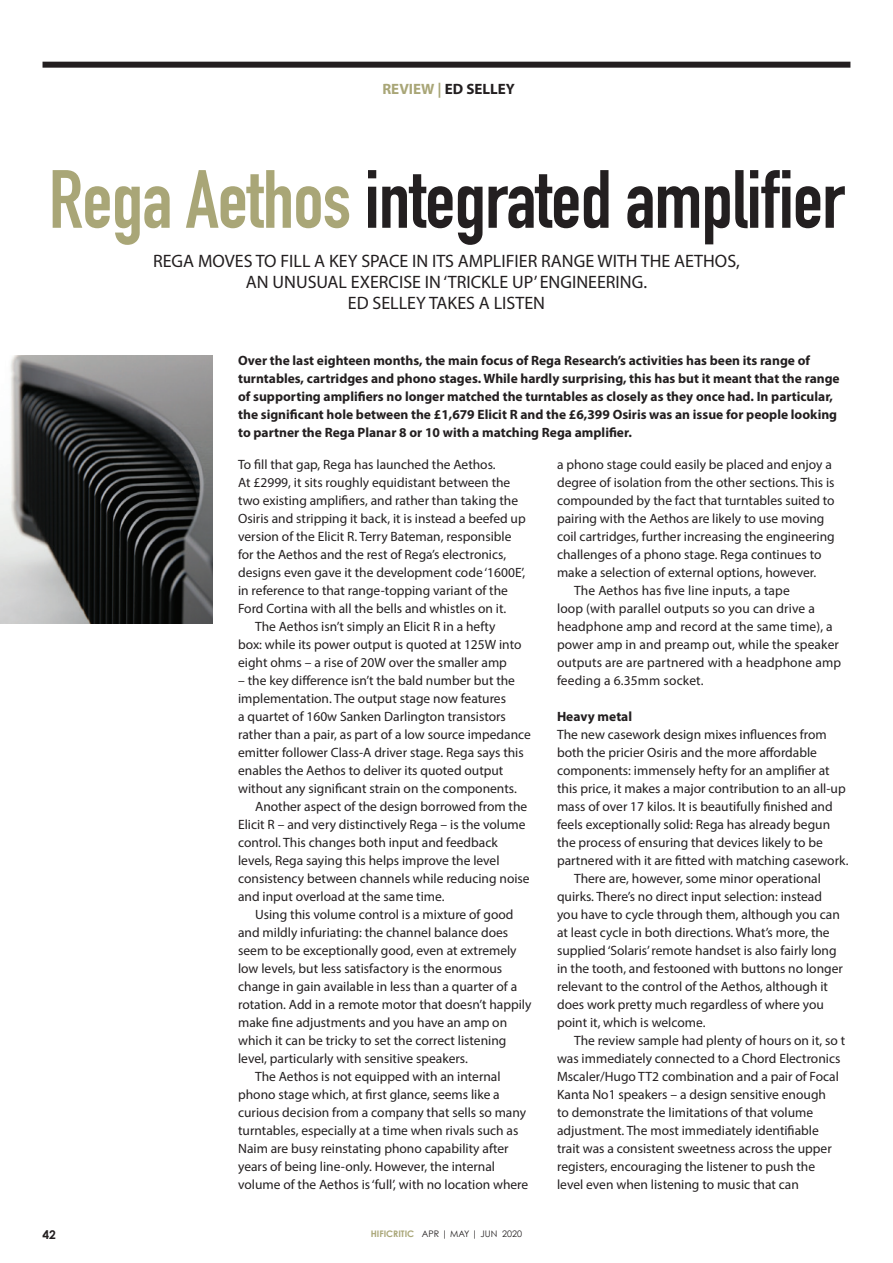
<style>
.page{position:relative;width:893px;height:1263px;background:#fff}
.page>*{position:absolute;margin:0;border:0;box-sizing:border-box;transform-origin:0 0}
.Body_text_AGP{font:700 81px "DIN Condensed";letter-spacing:-.01em;color:#231f20}
._2020_body_copy{font:18px "Myriad Pro";color:#231f20}
.heading_3{font:700 15px "Myriad Pro";color:#231f20}
._2020_body_copy-2{font:13.5px/18px "Myriad Pro";color:#231f20}
._2020_body_copy-3{font:700 13.5px/18px "Myriad Pro";color:#231f20}
.t1{font:700 12px "Century Gothic";color:#231f20}
.t2{font:9px "Century Gothic";color:#231f20}
.s1{color:#a9a677}
.s2{font-weight:700;color:#a9a677}
</style>
<div class="page">
<div style="left:43px;top:62px;width:807px;height:6px;background:#231f20"></div>
<img style="left:0;top:355px;width:213px;height:269px">
<p class="heading_3" style="left:382px;top:79px;width:134px"><span class="s1">REVIEW |</span> ED SELLEY</p>
<p class="Body_text_AGP" style="left:49px;top:152px;width:797px"><span class="s1">Rega Aethos</span> integrated amplifier</p>
<p class="_2020_body_copy" style="left:153px;top:250px;width:588px">REGA MOVES TO FILL A KEY SPACE IN ITS AMPLIFIER RANGE WITH THE AETHOS,</p>
<p class="_2020_body_copy" style="left:246px;top:271px;width:403px">AN UNUSUAL EXERCISE IN ‘TRICKLE UP’ ENGINEERING.</p>
<p class="_2020_body_copy" style="left:348px;top:292px;width:199px">ED SELLEY TAKES A LISTEN</p>
<p class="_2020_body_copy-3" style="left:238px;top:351px;width:603px">Over the last eighteen months, the main focus of Rega Research’s activities has been its range of turntables, cartridges and phono stages. While hardly surprising, this has but it meant that the range of supporting amplifiers no longer matched the turntables as closely as they once had. In particular, the significant hole between the £1,679 Elicit R and the £6,399 Osiris was an issue for people looking to partner the Rega Planar 8 or 10 with a matching Rega amplifier.</p>
<p class="_2020_body_copy-2" style="left:238px;top:456px;width:289px">To fill that gap, Rega has launched the Aethos.<br>At £2999, it sits roughly equidistant between the two existing amplifiers, and rather than taking the Osiris and stripping it back, it is instead a beefed up version of the Elicit R. Terry Bateman, responsible for the Aethos and the rest of Rega’s electronics, designs even gave it the development code ‘1600E’, in reference to that range-topping variant of the Ford Cortina with all the bells and whistles on it.</p>
<p class="_2020_body_copy-2" style="left:238px;top:618px;width:285px;text-indent:17px">The Aethos isn’t simply an Elicit R in a hefty box: while its power output is quoted at 125W into eight ohms – a rise of 20W over the smaller amp</p>
<p class="_2020_body_copy-2" style="left:238px;top:672px;width:294px">– the key difference isn’t the bald number but the implementation. The output stage now features<br>a quartet of 160w Sanken Darlington transistors rather than a pair, as part of a low source impedance emitter follower Class-A driver stage. Rega says this enables the Aethos to deliver its quoted output without any significant strain on the components.</p>
<p class="_2020_body_copy-2" style="left:238px;top:798px;width:293px;text-indent:17px">Another aspect of the design borrowed from the Elicit R – and very distinctively Rega – is the volume control. This changes both input and feedback levels, Rega saying this helps improve the level consistency between channels while reducing noise and input overload at the same time.</p>
<p class="_2020_body_copy-2" style="left:238px;top:906px;width:295px;text-indent:17px">Using this volume control is a mixture of good and mildly infuriating: the channel balance does seem to be exceptionally good, even at extremely low levels, but less satisfactory is the enormous change in gain available in less than a quarter of a rotation. Add in a remote motor that doesn’t happily make fine adjustments and you have an amp on which it can be tricky to set the correct listening level, particularly with sensitive speakers.</p>
<p class="_2020_body_copy-2" style="left:238px;top:1068px;width:292px;text-indent:17px">The Aethos is not equipped with an internal phono stage which, at first glance, seems like a curious decision from a company that sells so many turntables, especially at a time when rivals such as Naim are busy reinstating phono capability after years of being line-only. However, the internal volume of the Aethos is ‘full’, with no location where</p>
<p class="t1" style="left:43px;top:1227px;width:15px">42</p>
<p class="t2" style="left:371px;top:1228px;width:153px"><span class="s2">HIFICRITIC</span> APR | MAY | JUN 2020</p>
<p class="_2020_body_copy-2" style="left:557px;top:456px;width:279px">a phono stage could easily be placed and enjoy a degree of isolation from the other sections. This is compounded by the fact that turntables suited to pairing with the Aethos are likely to use moving coil cartridges, further increasing the engineering challenges of a phono stage. Rega continues to make a selection of external options, however.</p>
<p class="_2020_body_copy-2" style="left:557px;top:582px;width:285px;text-indent:17px">The Aethos has five line inputs, a tape<br>loop (with parallel outputs so you can drive a headphone amp and record at the same time), a power amp in and preamp out, while the speaker outputs are are partnered with a headphone amp feeding a 6.35mm socket.</p>
<p class="_2020_body_copy-3" style="left:557px;top:707px;width:77px">Heavy metal</p>
<p class="_2020_body_copy-2" style="left:557px;top:726px;width:293px">The new casework design mixes influences from both the pricier Osiris and the more affordable components: immensely hefty for an amplifier at this price, it makes a major contribution to an all-up mass of over 17 kilos. It is beautifully finished and feels exceptionally solid: Rega has already begun the process of ensuring that devices likely to be partnered with it are fitted with matching casework.</p>
<p class="_2020_body_copy-2" style="left:557px;top:870px;width:287px;text-indent:17px">There are, however, some minor operational quirks. There’s no direct input selection: instead you have to cycle through them, although you can at least cycle in both directions. What’s more, the supplied ‘Solaris’ remote handset is also fairly long in the tooth, and festooned with buttons no longer relevant to the control of the Aethos, although it does work pretty much regardless of where you point it, which is welcome.</p>
<p class="_2020_body_copy-2" style="left:557px;top:1032px;width:290px;text-indent:17px">The review sample had plenty of hours on it, so t was immediately connected to a Chord Electronics Mscaler/Hugo TT2 combination and a pair of Focal Kanta No1 speakers – a design sensitive enough<br>to demonstrate the limitations of that volume adjustment. The most immediately identifiable<br>trait was a consistent sweetness across the upper registers, encouraging the listener to push the<br>level even when listening to music that can</p>
</div>
